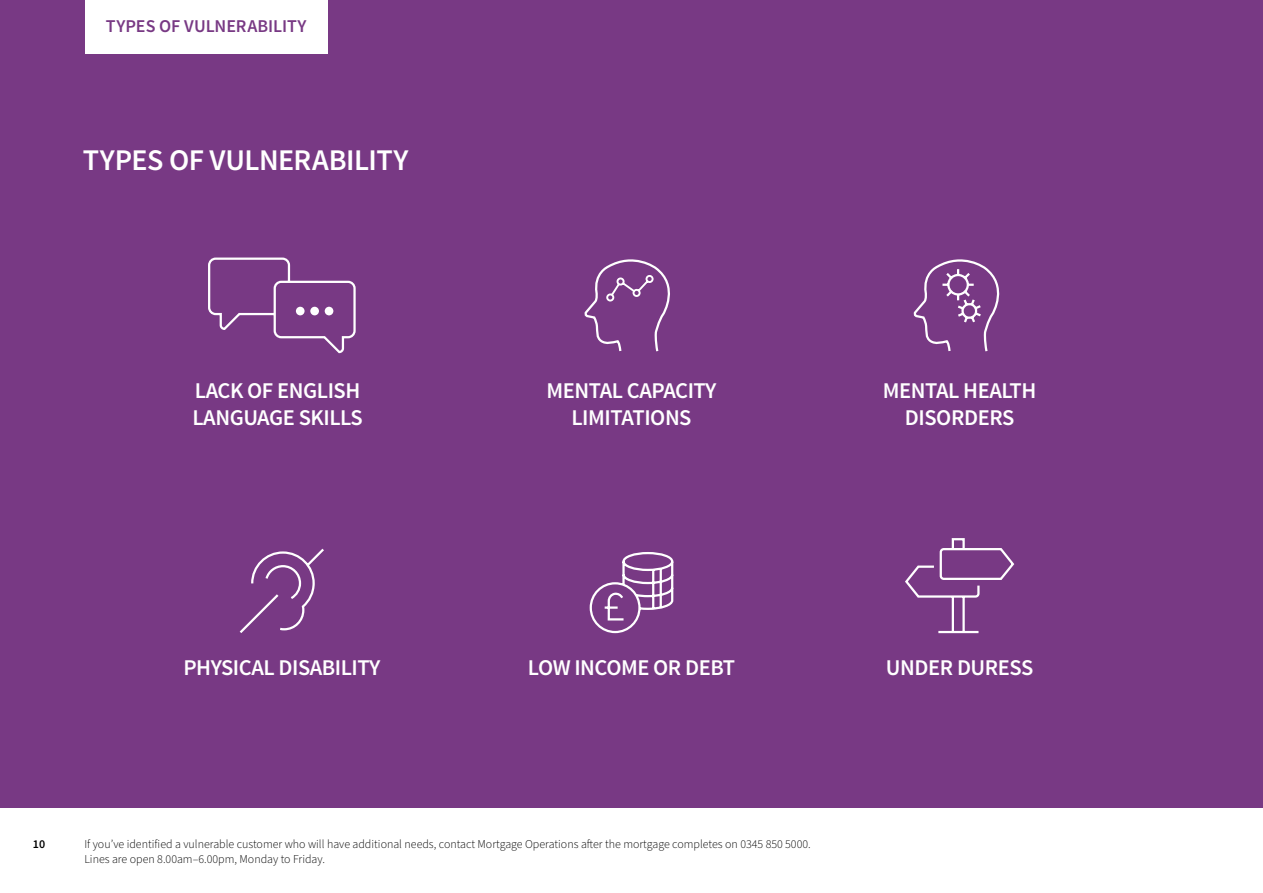
<style>
.page{position:relative;width:1263px;height:893px;background:#fff}
.page>*{position:absolute;margin:0;border:0;box-sizing:border-box;transform-origin:0 0}
.t1{font:600 30px "Source Sans Pro";letter-spacing:-.015em;color:#fff}
.t2{font:600 22.5px/27px "Source Sans Pro";letter-spacing:-.02em;color:#fff;text-align:center}
.t3{font:600 18px "Source Sans Pro";color:#783984}
.t4{font:300 12px/15px "Source Sans Pro";color:#000}
.t5{font:600 12px "Source Sans Pro";color:#000}
</style>
<div class="page">
<div style="left:0;top:0;width:1263px;height:808px;background:#783984"></div>
<svg style="left:208px;top:257px;width:148px;height:97px"></svg>
<div style="left:296px;top:307px;width:9px;height:8px;background:#fff;border-radius:50%"></div>
<div style="left:310px;top:307px;width:9px;height:8px;background:#fff;border-radius:50%"></div>
<div style="left:325px;top:307px;width:8px;height:8px;background:#fff;border-radius:50%"></div>
<svg style="left:589px;top:552px;width:85px;height:82px"></svg>
<svg style="left:913px;top:259px;width:87px;height:93px"></svg>
<svg style="left:584px;top:259px;width:86px;height:93px"></svg>
<svg style="left:905px;top:538px;width:110px;height:96px"></svg>
<svg style="left:239px;top:548px;width:85px;height:85px"></svg>
<div style="left:85px;top:0;width:242px;height:53px;background:#fff"></div>
<h3 class="t3" style="left:106px;top:15px;width:202px">TYPES OF VULNERABILITY</h3>
<h1 class="t1" style="left:83px;top:140px;width:327px">TYPES OF VULNERABILITY</h1>
<h2 class="t2" style="left:192px;top:378px;width:172px;text-align:left">LACK OF ENGLISH<br>LANGUAGE SKILLS</h2>
<h2 class="t2" style="left:547px;top:378px;width:171px">MENTAL CAPACITY<br>LIMITATIONS</h2>
<h2 class="t2" style="left:883px;top:378px;width:155px">MENTAL HEALTH<br>DISORDERS</h2>
<h2 class="t2" style="left:183px;top:654px;width:198px">PHYSICAL DISABILITY</h2>
<h2 class="t2" style="left:528px;top:654px;width:209px">LOW INCOME OR DEBT</h2>
<h2 class="t2" style="left:886px;top:654px;width:149px">UNDER DURESS</h2>
<p class="t5" style="left:33px;top:836px;width:14px">10</p>
<p class="t4" style="left:84px;top:836px;width:728px">If you’ve identified a vulnerable customer who will have additional needs, contact Mortgage Operations after the mortgage completes on 0345 850 5000.<br>Lines are open 8.00am–6.00pm, Monday to Friday.</p>
</div>
